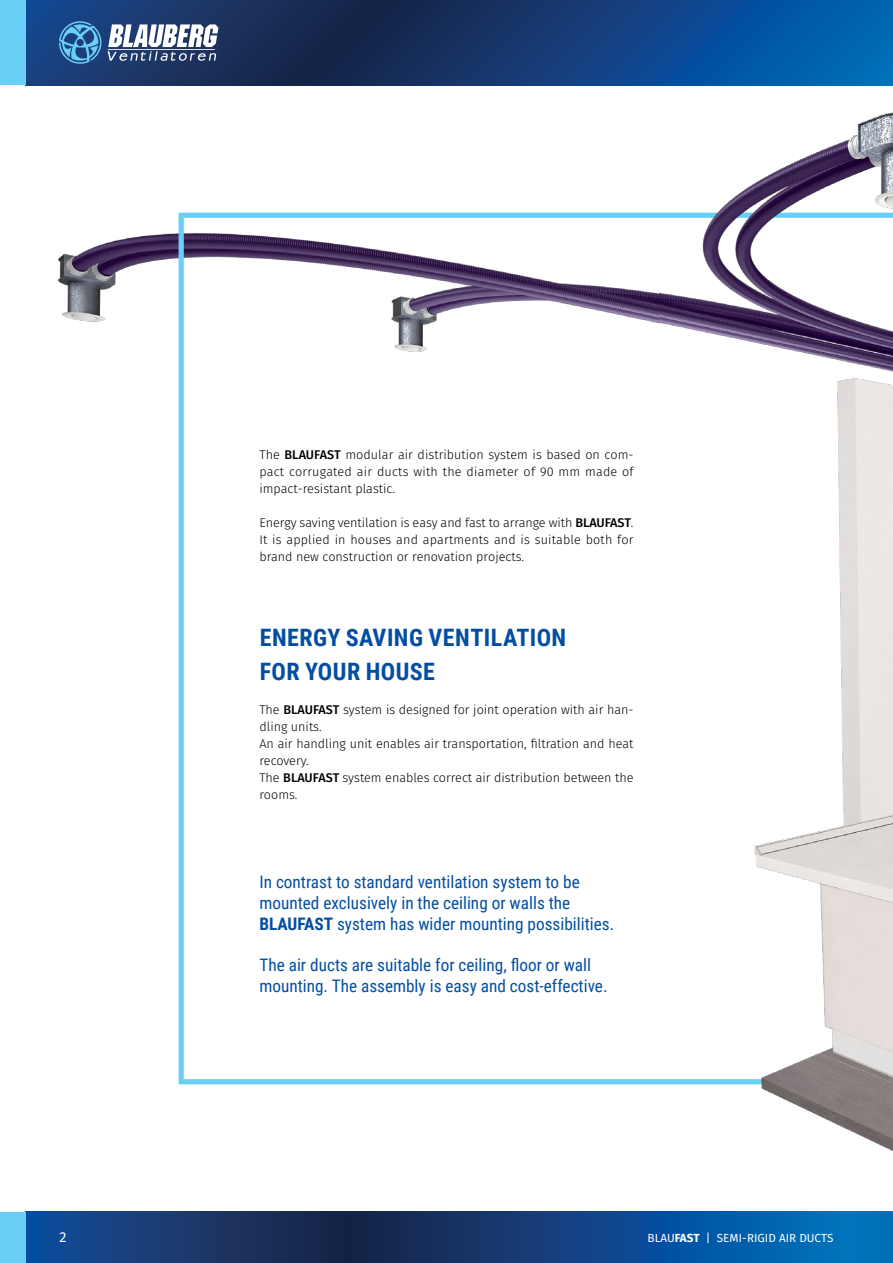
<style>
.page{position:relative;width:893px;height:1263px;background:#fff}
.page>*{position:absolute;margin:0;border:0;box-sizing:border-box;transform-origin:0 0}
.t1{font:700 24px/34px "Roboto Condensed";letter-spacing:.015em;color:#034ea2}
.t2{font:17.25px/20.7px "Roboto Condensed";color:#034ea2}
.t3{font:14.4px "Fira Sans";color:#fff}
.t4{font:300 12.6px/17px "Fira Sans";color:#000;text-align:justify}
.t5{font:11.7px "Fira Sans";color:#fff}
.s1{font-weight:500}
.s2{font-weight:700}
</style>
<div class="page">
<img style="left:57px;top:212px;width:602px;height:158px">
<svg style="left:179px;top:213px;width:480px;height:871px"></svg>
<img style="left:659px;top:112px;width:234px;height:1100px">
<svg style="left:26px;top:1212px;width:867px;height:51px;background:#0f4480"></svg>
<svg style="left:26px;top:0;width:867px;height:85px;background:#103e79"></svg>
<div style="left:0;top:1212px;width:26px;height:51px;background:#6acff6"></div>
<div style="left:0;top:0;width:26px;height:85px;background:#6acff6"></div>
<svg style="left:59px;top:21px;width:42px;height:43px;background:#3b7baf"></svg>
<svg style="left:108px;top:24px;width:110px;height:37px"></svg>
<p class="t4" style="left:259px;top:447px;width:376px">The <span class="s1">BLAUFAST</span> modular air distribution system is based on com&shy;pact corrugated air ducts with the diameter of 90 mm made of impact-resistant plastic.</p>
<p class="t4" style="left:259px;top:515px;width:376px">Energy saving ventilation is easy and fast to arrange with <span class="s1">BLAUFAST</span>.<br>It is applied in houses and apartments and is suitable both for brand new construction or renovation projects.</p>
<h1 class="t1" style="left:260px;top:620px;width:308px">ENERGY SAVING VENTILATION<br>FOR YOUR HOUSE</h1>
<p class="t4" style="left:259px;top:702px;width:376px;text-align:left">The <span class="s1">BLAUFAST</span> system is designed for joint operation with air han&shy;dling units.<br>An air handling unit enables air transportation, filtration and heat recovery.<br>The <span class="s1">BLAUFAST</span> system enables correct air distribution between the rooms.</p>
<h2 class="t2" style="left:259px;top:871px;width:356px">In contrast to standard ventilation system to be mounted exclusively in the ceiling or walls the<br><span class="s2">BLAUFAST</span> system has wider mounting possibilities.</h2>
<h2 class="t2" style="left:259px;top:954px;width:350px">The air ducts are suitable for ceiling, floor or wall mounting. The assembly is easy and cost-effective.</h2>
<p class="t3" style="left:60px;top:1226px;width:9px">2</p>
<p class="t5" style="left:648px;top:1229px;width:187px">BLAU<span class="s2">FAST</span> | SEMI-RIGID AIR DUCTS</p>
</div>
